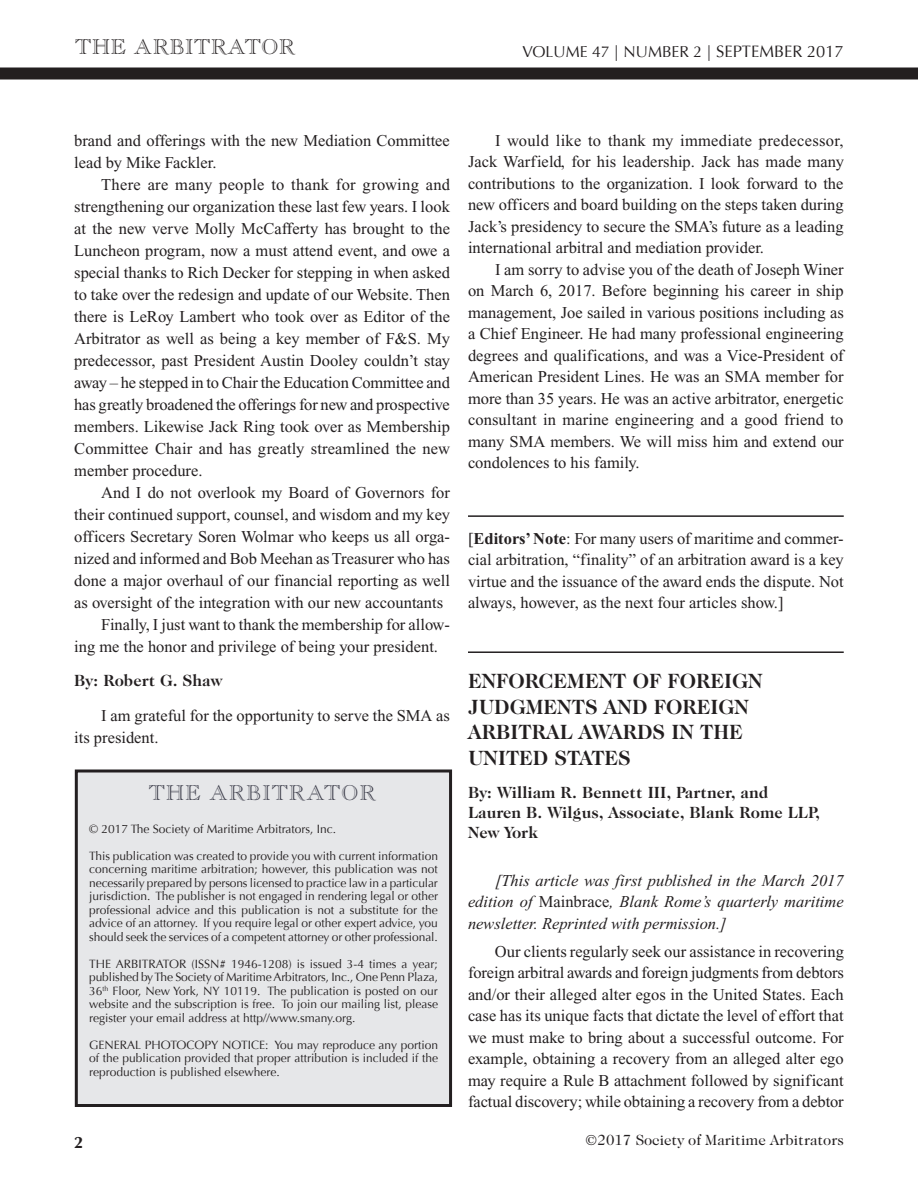
<style>
.page{position:relative;width:918px;height:1188px;background:#fff}
.page>*{position:absolute;margin:0;border:0;box-sizing:border-box;transform-origin:0 0}
.t1{font:700 21px/25.7px "Caslon 224 IT Cby BT";color:#231f20}
.t2{font:21px "Caslon Openface BT";letter-spacing:.05em;color:#231f20}
.t3{font:21px "Caslon Openface BT";letter-spacing:.075em;color:#393a47}
.t4{font:16.5px/21.5px "Times New Roman";color:#231f20;text-align:justify}
.t5{font:italic 16.5px/21.5px "Times New Roman";color:#231f20;text-align:justify}
.t6{font:700 16.5px/20px "Caslon 224 IT Cby BT";color:#231f20}
.t7{font:700 16.5px "Optima";color:#231f20}
.t8{font:15.75px "Optima";color:#231f20}
.t9{font:15px "Caslon 224 IT Cby BT";color:#231f20}
.t10{font:12px/13.5px "Optima";color:#231f20;text-align:justify}
.s1{font-size:16.5px}
.s2{font-weight:700}
.s3{font-style:normal}
</style>
<div class="page">
<div style="left:0;top:68px;width:918px;height:12px;background:#231f20"></div>
<div style="left:76px;top:771px;width:375px;height:335px;background:#e6e7e9"></div>
<div style="left:75px;top:770px;width:377px;height:337px;border:3px solid #231f20"></div>
<hr style="left:468px;top:515px;width:376px;height:2px;background:#231f20">
<hr style="left:468px;top:651px;width:376px;height:2px;background:#231f20">
<p class="t2" style="left:75px;top:33px;width:222px">THE ARBITRATOR</p>
<p class="t8" style="left:523px;top:42px;width:323px">VOLUME 47 | NUMBER 2 | <span class="s1">SEPTEMBER 2017</span></p>
<p class="t4" style="left:74px;top:129px;width:377px;line-height:22px">brand and offerings with the new Mediation Committee lead by Mike Fackler.</p>
<p class="t4" style="left:74px;top:173px;width:377px;line-height:22px;text-indent:27px">There are many people to thank for growing and strengthening our organization these last few years. I look at the new verve Molly McCafferty has brought to the Luncheon program, now a must attend event, and owe a special thanks to Rich Decker for stepping in when asked to take over the redesign and update of our Website. Then there is LeRoy Lambert who took over as Editor of the Arbitrator as well as being a key member of F&amp;S. My predecessor, past President Austin Dooley couldn’t stay away – he stepped in to Chair the Education Committee and has greatly broadened the offerings for new and prospective members. Likewise Jack Ring took over as Membership Committee Chair and has greatly streamlined the new member procedure.</p>
<p class="t4" style="left:101px;top:482px;width:350px">And I do not overlook my Board of Governors for</p>
<p class="t4" style="left:74px;top:504px;width:377px">their continued support, counsel, and wisdom and my key</p>
<p class="t4" style="left:74px;top:526px;width:377px">officers Secretary Soren Wolmar who keeps us all orga-</p>
<p class="t4" style="left:74px;top:548px;width:377px">nized and informed and Bob Meehan as Treasurer who has</p>
<p class="t4" style="left:74px;top:570px;width:377px">done a major overhaul of our financial reporting as well</p>
<p class="t4" style="left:74px;top:592px;width:370px">as oversight of the integration with our new accountants</p>
<p class="t4" style="left:101px;top:614px;width:350px">Finally, I just want to thank the membership for allow-</p>
<p class="t4" style="left:74px;top:636px;width:365px">ing me the honor and privilege of being your president.</p>
<p class="t6" style="left:74px;top:670px;width:150px">By: Robert G. Shaw</p>
<p class="t4" style="left:74px;top:704px;width:377px;line-height:22px;text-indent:27px">I am grateful for the opportunity to serve the SMA as its president.</p>
<p class="t3" style="left:149px;top:779px;width:228px">THE ARBITRATOR</p>
<p class="t10" style="left:89px;top:822px;width:249px">© 2017 The Society of Maritime Arbitrators, Inc.</p>
<p class="t10" style="left:89px;top:849px;width:350px">This publication was created to provide you with current information concerning maritime arbitration; however, this publication was not necessarily prepared by persons licensed to practice law in a particular jurisdiction. The publisher is not engaged in rendering legal or other professional advice and this publication is not a substitute for the advice of an attorney. If you require legal or other expert advice, you should seek the services of a competent attorney or other professional.</p>
<p class="t10" style="left:89px;top:957px;width:350px">THE ARBITRATOR (ISSN# 1946-1208) is issued 3-4 times a year; published by The Society of Maritime Arbitrators, Inc., One Penn Plaza, 36<sup>th</sup> Floor, New York, NY 10119. The publication is posted on our website and the subscription is free. To join our mailing list, please register your email address at http//www.smany.org.</p>
<p class="t10" style="left:89px;top:1038px;width:350px">GENERAL PHOTOCOPY NOTICE: You may reproduce any portion of the publication provided that proper attribution is included if the reproduction is published elsewhere.</p>
<p class="t4" style="left:468px;top:130px;width:378px;text-indent:27px">I would like to thank my immediate predecessor, Jack Warfield, for his leadership. Jack has made many contributions to the organization. I look forward to the new officers and board building on the steps taken during Jack’s presidency to secure the SMA’s future as a leading international arbitral and mediation provider.</p>
<p class="t4" style="left:468px;top:259px;width:377px;text-indent:27px">I am sorry to advise you of the death of Joseph Winer on March 6, 2017. Before beginning his career in ship management, Joe sailed in various positions including as a Chief Engineer. He had many professional engineering degrees and qualifications, and was a Vice-President of American President Lines. He was an SMA member for more than 35 years. He was an active arbitrator, energetic consultant in marine engineering and a good friend to many SMA members. We will miss him and extend our condolences to his family.</p>
<p class="t4" style="left:468px;top:528px;width:377px">[<span class="s2">Editors’ Note</span>: For many users of maritime and commer&shy;cial arbitration, “finality” of an arbitration award is a key virtue and the issuance of the award ends the dispute. Not always, however, as the next four articles show.]</p>
<p class="t1" style="left:468px;top:668px;width:296px">ENFORCEMENT OF FOREIGN<br>JUDGMENTS AND FOREIGN<br>ARBITRAL AWARDS IN THE<br>UNITED STATES</p>
<p class="t6" style="left:468px;top:782px;width:354px">By: William R. Bennett III, Partner, and<br>Lauren B. Wilgus, Associate, Blank Rome LLP,<br>New York</p>
<p class="t5" style="left:468px;top:869px;width:377px;text-indent:27px">[This article was first published in the March 2017 edition of <span class="s3">Mainbrace</span>, Blank Rome’s quarterly maritime newsletter. Reprinted with permission.]</p>
<p class="t4" style="left:468px;top:940px;width:377px;text-indent:27px">Our clients regularly seek our assistance in recovering foreign arbitral awards and foreign judgments from debtors and/or their alleged alter egos in the United States. Each case has its unique facts that dictate the level of effort that we must make to bring about a successful outcome. For example, obtaining a recovery from an alleged alter ego may require a Rule B attachment followed by significant factual discovery; while obtaining a recovery from a debtor</p>
<p class="t7" style="left:74px;top:1133px;width:11px">2</p>
<p class="t9" style="left:585px;top:1131px;width:260px">©2017 Society of Maritime Arbitrators</p>
</div>
